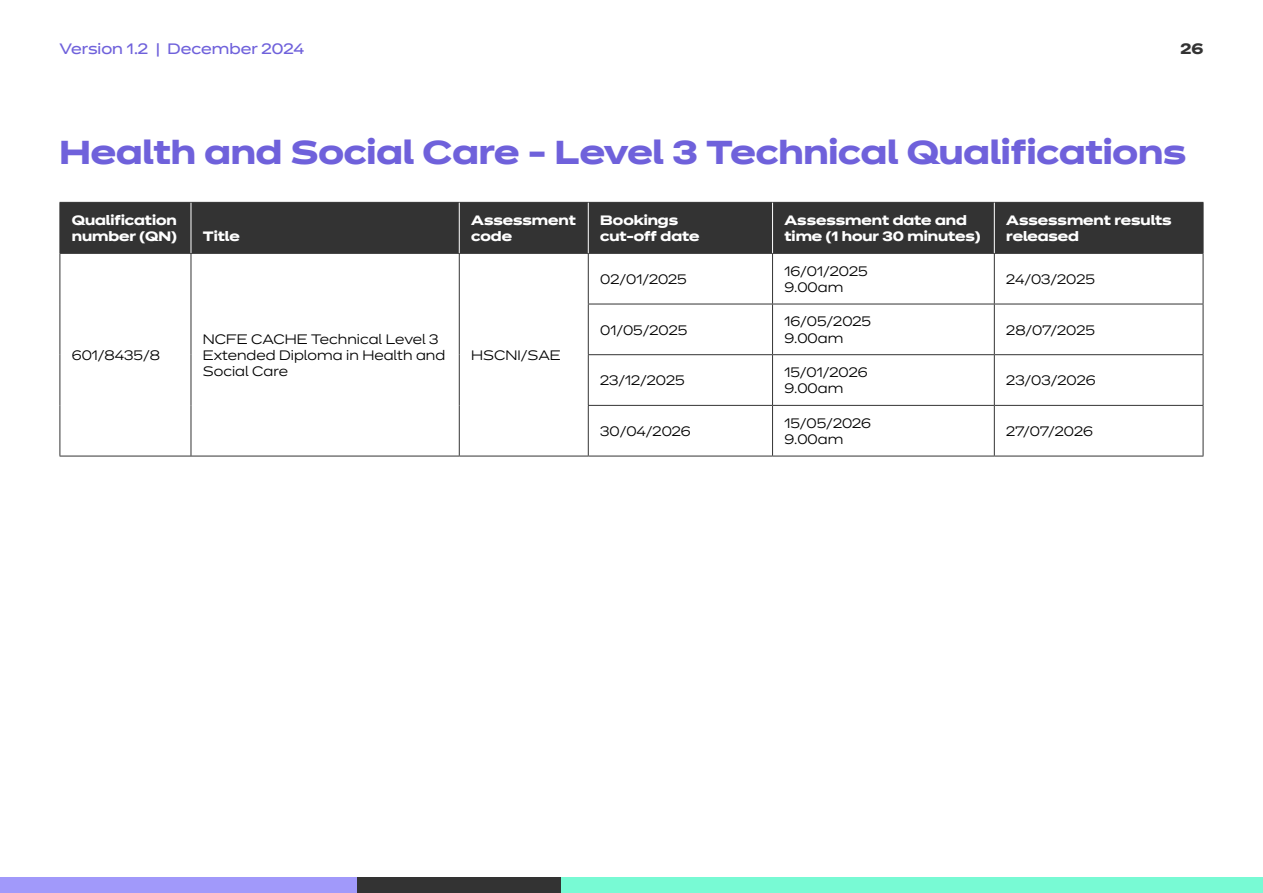
<style>
.page{position:relative;width:1263px;height:893px;background:#fff}
.page>*{position:absolute;margin:0;border:0;box-sizing:border-box;transform-origin:0 0}
.t1{font:700 33px "Dinamit";letter-spacing:-.005em;color:#6f61db}
.t2{font:15px "Dinamit";color:#6f61db}
.t3{font:700 15px "Dinamit";color:#333}
.t4{font:300 13.5px/16.2px "Dinamit";color:#000}
.t5{font:700 13.5px/16.5px "Dinamit";letter-spacing:-.005em;color:#fff}
</style>
<div class="page">
<div style="left:1px;top:877px;width:356px;height:16px;background:#a199fa"></div>
<div style="left:357px;top:877px;width:205px;height:16px;background:#333"></div>
<div style="left:562px;top:877px;width:701px;height:16px;background:#78fad4"></div>
<div style="left:61px;top:203px;width:1142px;height:50px;background:#333"></div>
<hr style="left:60px;top:202px;width:131px;height:1px;background:#333">
<hr style="left:60px;top:203px;width:1px;height:50px;background:#333">
<hr style="left:191px;top:202px;width:268px;height:1px;background:#333">
<hr style="left:459px;top:202px;width:129px;height:1px;background:#333">
<hr style="left:588px;top:202px;width:184px;height:1px;background:#333">
<hr style="left:772px;top:202px;width:222px;height:1px;background:#333">
<hr style="left:994px;top:202px;width:209px;height:1px;background:#333">
<hr style="left:1203px;top:203px;width:1px;height:50px;background:#333">
<hr style="left:60px;top:253px;width:131px;height:1px;background:#333">
<hr style="left:191px;top:253px;width:268px;height:1px;background:#333">
<hr style="left:459px;top:253px;width:129px;height:1px;background:#333">
<hr style="left:60px;top:254px;width:1px;height:50px;background:#333">
<hr style="left:191px;top:254px;width:1px;height:50px;background:#333">
<hr style="left:459px;top:254px;width:1px;height:50px;background:#333">
<hr style="left:60px;top:304px;width:1px;height:51px;background:#333">
<hr style="left:191px;top:304px;width:1px;height:51px;background:#333">
<hr style="left:459px;top:304px;width:1px;height:51px;background:#333">
<hr style="left:60px;top:355px;width:1px;height:50px;background:#333">
<hr style="left:191px;top:355px;width:1px;height:50px;background:#333">
<hr style="left:459px;top:355px;width:1px;height:50px;background:#333">
<hr style="left:60px;top:405px;width:1px;height:51px;background:#333">
<hr style="left:191px;top:405px;width:1px;height:51px;background:#333">
<hr style="left:459px;top:405px;width:1px;height:51px;background:#333">
<hr style="left:60px;top:456px;width:131px;height:1px;background:#333">
<hr style="left:191px;top:456px;width:268px;height:1px;background:#333">
<hr style="left:459px;top:456px;width:129px;height:1px;background:#333">
<hr style="left:588px;top:253px;width:184px;height:1px;background:#333">
<hr style="left:588px;top:254px;width:1px;height:50px;background:#333">
<hr style="left:772px;top:253px;width:222px;height:1px;background:#333">
<hr style="left:772px;top:254px;width:1px;height:50px;background:#333">
<hr style="left:994px;top:253px;width:209px;height:1px;background:#333">
<hr style="left:994px;top:254px;width:1px;height:50px;background:#333">
<hr style="left:1203px;top:254px;width:1px;height:50px;background:#333">
<hr style="left:588px;top:304px;width:184px;height:1px;background:#333">
<hr style="left:588px;top:304px;width:1px;height:50px;background:#333">
<hr style="left:772px;top:304px;width:222px;height:1px;background:#333">
<hr style="left:772px;top:304px;width:1px;height:50px;background:#333">
<hr style="left:994px;top:304px;width:209px;height:1px;background:#333">
<hr style="left:994px;top:304px;width:1px;height:50px;background:#333">
<hr style="left:1203px;top:304px;width:1px;height:50px;background:#333">
<hr style="left:588px;top:354px;width:184px;height:1px;background:#333">
<hr style="left:588px;top:355px;width:1px;height:50px;background:#333">
<hr style="left:772px;top:354px;width:222px;height:1px;background:#333">
<hr style="left:772px;top:355px;width:1px;height:50px;background:#333">
<hr style="left:994px;top:354px;width:209px;height:1px;background:#333">
<hr style="left:994px;top:355px;width:1px;height:50px;background:#333">
<hr style="left:1203px;top:355px;width:1px;height:50px;background:#333">
<hr style="left:588px;top:405px;width:184px;height:1px;background:#333">
<hr style="left:588px;top:406px;width:1px;height:50px;background:#333">
<hr style="left:772px;top:405px;width:222px;height:1px;background:#333">
<hr style="left:772px;top:406px;width:1px;height:50px;background:#333">
<hr style="left:994px;top:405px;width:209px;height:1px;background:#333">
<hr style="left:994px;top:406px;width:1px;height:50px;background:#333">
<hr style="left:1203px;top:406px;width:1px;height:50px;background:#333">
<hr style="left:588px;top:456px;width:184px;height:1px;background:#333">
<hr style="left:772px;top:456px;width:222px;height:1px;background:#333">
<hr style="left:994px;top:456px;width:209px;height:1px;background:#333">
<hr style="left:191px;top:203px;width:1px;height:50px;background:#fff">
<hr style="left:459px;top:203px;width:1px;height:50px;background:#fff">
<hr style="left:588px;top:203px;width:1px;height:50px;background:#fff">
<hr style="left:772px;top:203px;width:1px;height:50px;background:#fff">
<hr style="left:994px;top:203px;width:1px;height:50px;background:#fff">
<p class="t2" style="left:60px;top:36px;width:246px">Version 1.2 | December 2024</p>
<p class="t3" style="left:1180px;top:36px;width:24px">26</p>
<h1 class="t1" style="left:60px;top:124px;width:1128px">Health and Social Care - Level 3 Technical Qualifications</h1>
<p class="t5" style="left:72px;top:210px;width:106px">Qualification number (QN)</p>
<p class="t5" style="left:203px;top:227px;width:38px">Title</p>
<p class="t4" style="left:72px;top:346px;width:90px">601/8435/8</p>
<p class="t4" style="left:203px;top:329px;width:244px">NCFE CACHE Technical Level 3<br>Extended Diploma in Health and<br>Social Care</p>
<p class="t5" style="left:471px;top:210px;width:106px">Assessment code</p>
<p class="t5" style="left:600px;top:210px;width:101px">Bookings cut-off date</p>
<p class="t5" style="left:784px;top:210px;width:198px">Assessment date and time (1 hour 30 minutes)</p>
<p class="t5" style="left:1006px;top:210px;width:167px">Assessment results released</p>
<p class="t4" style="left:471px;top:346px;width:91px">HSCNI/SAE</p>
<p class="t4" style="left:600px;top:269px;width:88px">02/01/2025</p>
<p class="t4" style="left:784px;top:261px;width:84px">16/01/2025<br>9.00am</p>
<p class="t4" style="left:1006px;top:269px;width:90px">24/03/2025</p>
<p class="t4" style="left:600px;top:320px;width:88px">01/05/2025</p>
<p class="t4" style="left:784px;top:312px;width:88px">16/05/2025<br>9.00am</p>
<p class="t4" style="left:1006px;top:320px;width:90px">28/07/2025</p>
<p class="t4" style="left:600px;top:371px;width:86px">23/12/2025</p>
<p class="t4" style="left:784px;top:363px;width:84px">15/01/2026<br>9.00am</p>
<p class="t4" style="left:1006px;top:371px;width:91px">23/03/2026</p>
<p class="t4" style="left:600px;top:422px;width:92px">30/04/2026</p>
<p class="t4" style="left:784px;top:413px;width:88px">15/05/2026<br>9.00am</p>
<p class="t4" style="left:1006px;top:422px;width:88px">27/07/2026</p>
</div>
